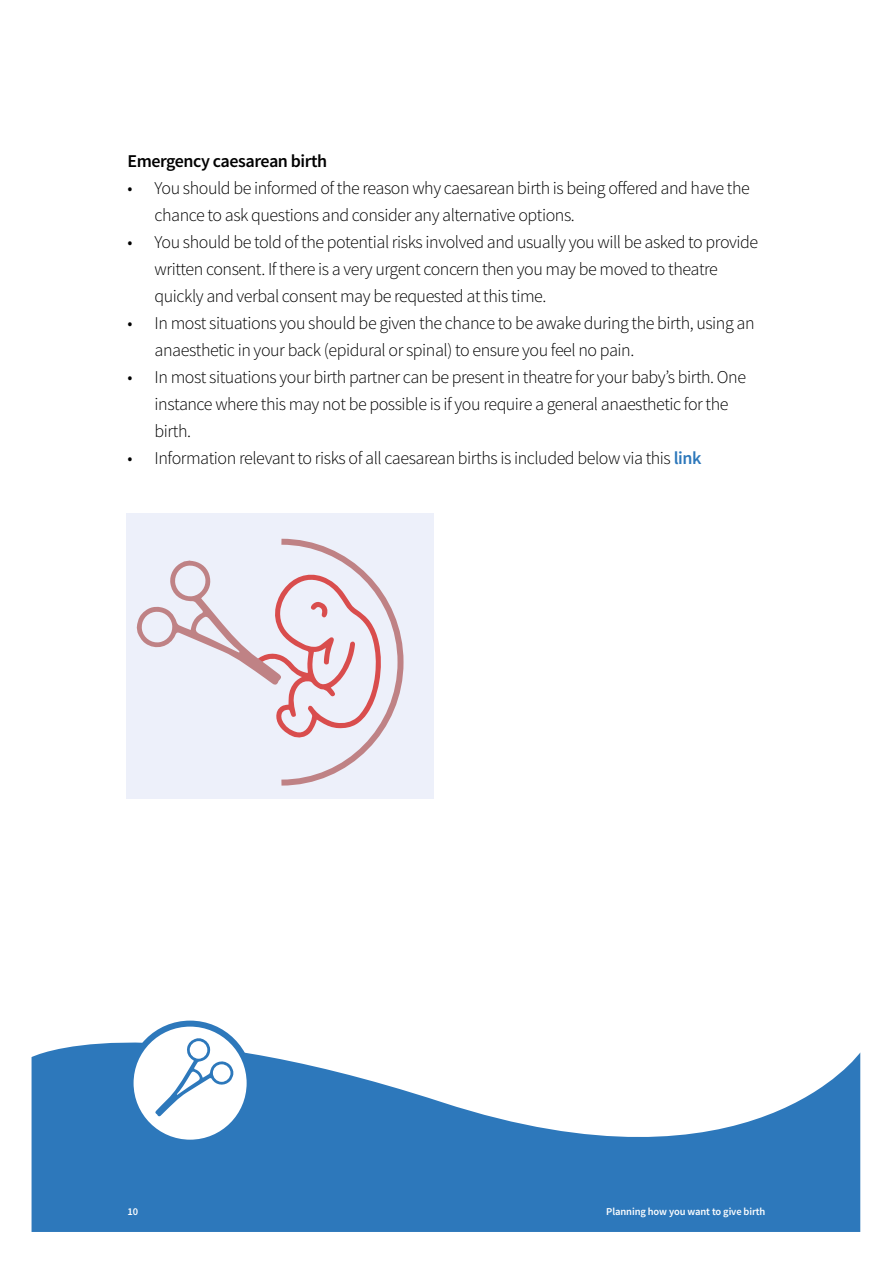
<style>
.page{position:relative;width:893px;height:1263px;background:#fff}
.page>*{position:absolute;margin:0;border:0;box-sizing:border-box;transform-origin:0 0}
.t1{font:300 18px/27px "Source Sans Pro";letter-spacing:-.025em;color:#000}
.t2{font:600 18px "Source Sans Pro";letter-spacing:-.025em;color:#000}
.t3{font:600 10.5px "Source Sans Pro";letter-spacing:-.01em;color:#fff}
.s1{font-weight:600;color:#2d78bb}
</style>
<div class="page">
<svg style="left:32px;top:1026px;width:828px;height:206px;fill:#2d78bb"></svg>
<svg style="left:131px;top:1023px;width:119px;height:120px"></svg>
<div style="left:128px;top:1020px;width:125px;height:126px;border:6px solid #2d78bb;border-radius:50%"></div>
<div style="left:126px;top:514px;width:308px;height:285px;background:#edf0fa"></div>
<svg style="left:155px;top:1038px;width:78px;height:79px"></svg>
<svg style="left:137px;top:538px;width:267px;height:248px"></svg>
<p class="t2" style="left:128px;top:149px;width:201px">Emergency caesarean birth</p>
<p class="t1" style="left:155px;top:174px;width:597px;text-indent:-27px">• You should be informed of the reason why caesarean birth is being offered and have the chance to ask questions and consider any alternative options.</p>
<p class="t1" style="left:155px;top:228px;width:605px;text-indent:-27px">• You should be told of the potential risks involved and usually you will be asked to provide written consent. If there is a very urgent concern then you may be moved to theatre quickly and verbal consent may be requested at this time.</p>
<p class="t1" style="left:155px;top:309px;width:602px;text-indent:-27px">• In most situations you should be given the chance to be awake during the birth, using an anaesthetic in your back (epidural or spinal) to ensure you feel no pain.</p>
<p class="t1" style="left:155px;top:363px;width:593px;text-indent:-27px">• In most situations your birth partner can be present in theatre for your baby’s birth. One instance where this may not be possible is if you require a general anaesthetic for the birth.</p>
<p class="t1" style="left:128px;top:444px;width:575px">• Information relevant to risks of all caesarean births is included below via this <span class="s1">link</span></p>
<p class="t3" style="left:128px;top:1205px;width:12px">10</p>
<p class="t3" style="left:606px;top:1205px;width:161px">Planning how you want to give birth</p>
</div>
